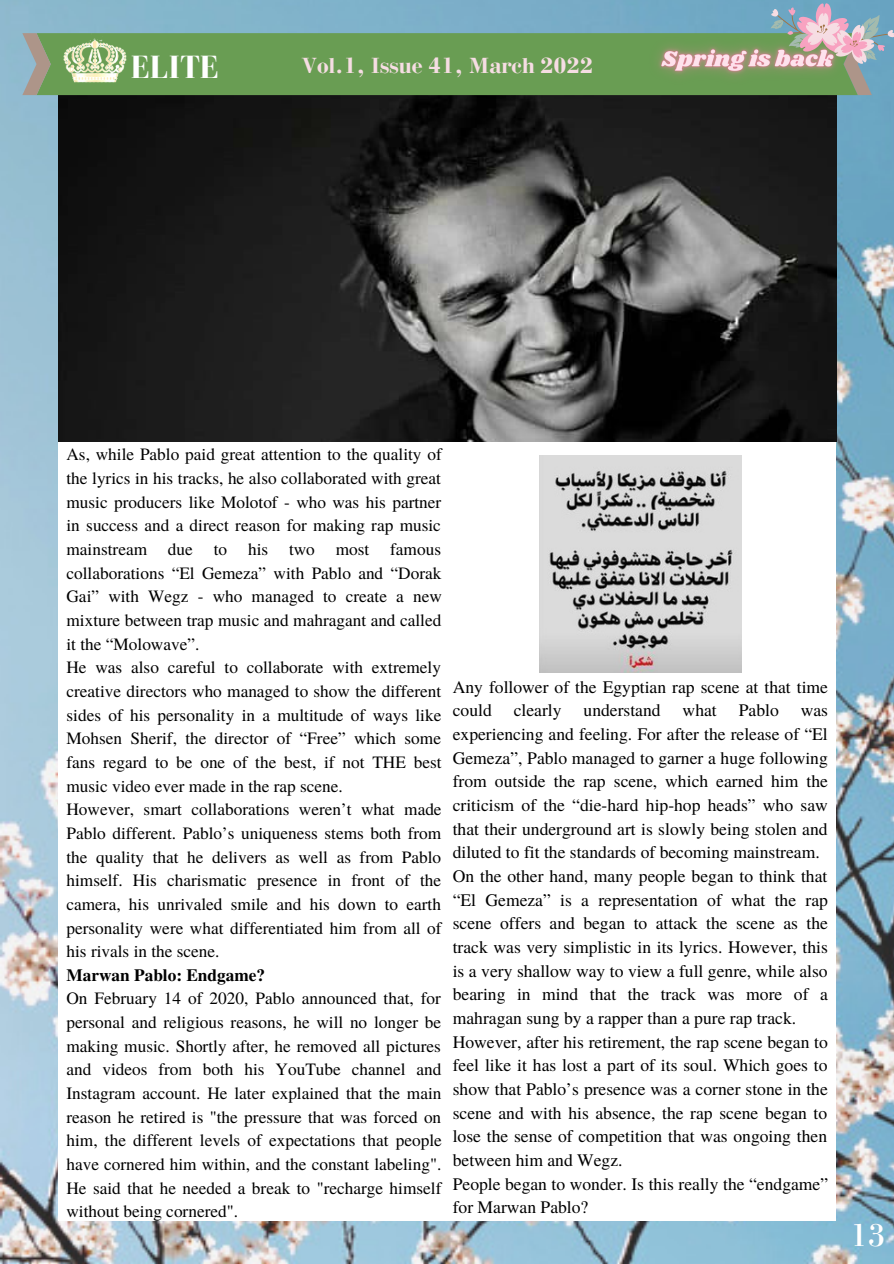
<style>
.page{position:relative;width:894px;height:1264px;background:#fff}
.page>*{position:absolute;margin:0;border:0;box-sizing:border-box;transform-origin:0 0}
.t1{font:700 33px "Bodoni FLF";color:#fff}
.t2{font:33px "Bodoni";color:#fff}
.t3{font:700 23.1px "Bodoni";color:#f6dde3}
.t4{font:17.55px/23.7px "Te X Gyre Termes";color:#000}
.t5{font:17.25px/23.7px "Te X Gyre Termes";color:#000}
.t6{font:700 17.25px "Te X Gyre Termes";color:#000}
</style>
<div class="page">
<img style="left:0;top:0;width:893px;height:1263px">
<div style="left:59px;top:64px;width:776px;height:1157px;background:#fff"></div>
<img style="left:59px;top:95px;width:776px;height:346px">
<div style="left:51px;top:33px;width:582px;height:62px;background:#699d53"></div>
<svg style="left:22px;top:33px;width:29px;height:62px;background:#94a08e"></svg>
<svg style="left:770px;top:3px;width:123px;height:92px;background:#82a9bf"></svg>
<img style="left:54px;top:33px;width:81px;height:50px">
<img style="left:539px;top:455px;width:202px;height:217px">
<img style="left:633px;top:17px;width:227px;height:86px">
<h1 class="t1" style="left:131px;top:49px;width:89px">ELITE</h1>
<h2 class="t3" style="left:301px;top:52px;width:293px">Vol.1, Issue 41, March 2022</h2>
<p class="t5" style="left:66px;top:442px;width:377px">As, while Pablo paid great attention to the quality of the lyrics in his tracks, he also collaborated with great music producers like Molotof - who was his partner in success and a direct reason for making rap music mainstream due to his two most famous collaborations “El Gemeza” with Pablo and “Dorak Gai” with Wegz - who managed to create a new mixture between trap music and mahragant and called it the “Molowave”.<br>He was also careful to collaborate with extremely creative directors who managed to show the different sides of his personality in a multitude of ways like Mohsen Sherif, the director of “Free” which some fans regard to be one of the best, if not THE best music video ever made in the rap scene.<br>However, smart collaborations weren’t what made Pablo different. Pablo’s uniqueness stems both from the quality that he delivers as well as from Pablo himself. His charismatic presence in front of the camera, his unrivaled smile and his down to earth personality were what differentiated him from all of his rivals in the scene.</p>
<p class="t6" style="left:66px;top:961px;width:200px">Marwan Pablo: Endgame?</p>
<p class="t5" style="left:66px;top:985px;width:376px;text-align:justify">On February 14 of 2020, Pablo announced that, for personal and religious reasons, he will no longer be making music. Shortly after, he removed all pictures and videos from both his YouTube channel and Instagram account. He later explained that the main reason he retired is "the pressure that was forced on him, the different levels of expectations that people have cornered him within, and the constant labeling".<br>He said that he needed a break to "recharge himself without being cornered".</p>
<p class="t4" style="left:452px;top:674px;width:377px">Any follower of the Egyptian rap scene at that time could clearly understand what Pablo was experiencing and feeling. For after the release of “El Gemeza”, Pablo managed to garner a huge following from outside the rap scene, which earned him the criticism of the “die-hard hip-hop heads” who saw that their underground art is slowly being stolen and diluted to fit the standards of becoming mainstream.<br>On the other hand, many people began to think that “El Gemeza” is a representation of what the rap scene offers and began to attack the scene as the track was very simplistic in its lyrics. However, this is a very shallow way to view a full genre, while also bearing in mind that the track was more of a mahragan sung by a rapper than a pure rap track.<br>However, after his retirement, the rap scene began to feel like it has lost a part of its soul. Which goes to show that Pablo’s presence was a corner stone in the scene and with his absence, the rap scene began to lose the sense of competition that was ongoing then between him and Wegz.<br>People began to wonder. Is this really the “endgame” for Marwan Pablo?</p>
<h1 class="t2" style="left:850px;top:1215px;width:37px">13</h1>
</div>
